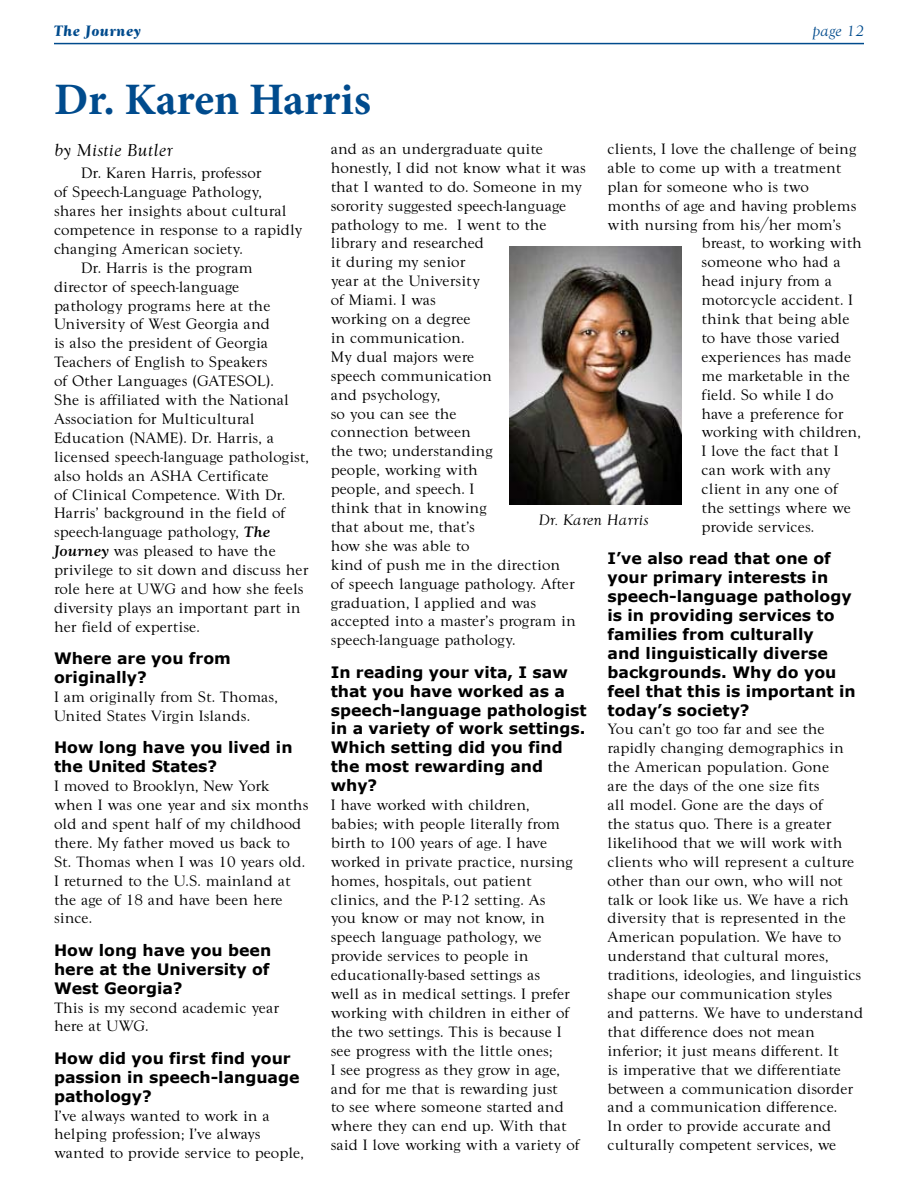
<style>
.page{position:relative;width:918px;height:1188px;background:#fff}
.page>*{position:absolute;margin:0;border:0;box-sizing:border-box;transform-origin:0 0}
.t1{font:700 45px "Minion Pro";letter-spacing:-.005em;color:#004b8d}
.t2{font:italic 18px "Goudy T";color:#000}
.t3{font:15.75px/18.9px "Goudy T";color:#000}
.t4{font:700 15.75px/18.9px "Verdana";color:#000}
.t5{font:italic 15.75px "Goudy T";color:#000}
.t6{font:italic 700 15.75px "Goudy T";color:#004b8d}
.t7{font:italic 15.75px "Goudy T";color:#004b8d}
.s1{font-family:"Goudy T Med Ita"}
</style>
<div class="page">
<hr style="left:54px;top:43px;width:810px;height:1px;background:#004b8d">
<img style="left:509px;top:247px;width:172px;height:257px">
<p class="t6" style="left:54px;top:21px;width:89px">The Journey</p>
<p class="t7" style="left:812px;top:21px;width:53px">page 12</p>
<h1 class="t1" style="left:54px;top:68px;width:318px">Dr. Karen Harris</h1>
<p class="t2" style="left:54px;top:139px;width:121px">by Mistie Butler</p>
<p class="t3" style="left:81px;top:163px;width:182px">Dr. Karen Harris, professor</p>
<p class="t3" style="left:54px;top:182px;width:209px">of Speech-Language Pathology,</p>
<p class="t3" style="left:54px;top:201px;width:234px">shares her insights about cultural</p>
<p class="t3" style="left:54px;top:220px;width:250px">competence in response to a rapidly</p>
<p class="t3" style="left:54px;top:239px;width:191px">changing American society.</p>
<p class="t3" style="left:81px;top:258px;width:173px">Dr. Harris is the program</p>
<p class="t3" style="left:54px;top:277px;width:187px">director of speech-language</p>
<p class="t3" style="left:54px;top:296px;width:218px">pathology programs here at the</p>
<p class="t3" style="left:54px;top:315px;width:217px">University of West Georgia and</p>
<p class="t3" style="left:54px;top:333px;width:216px">is also the president of Georgia</p>
<p class="t3" style="left:54px;top:352px;width:215px">Teachers of English to Speakers</p>
<p class="t3" style="left:54px;top:371px;width:221px">of Other Languages (GATESOL).</p>
<p class="t3" style="left:54px;top:390px;width:237px">She is affiliated with the National</p>
<p class="t3" style="left:54px;top:409px;width:202px">Association for Multicultural</p>
<p class="t3" style="left:54px;top:428px;width:222px">Education (NAME). Dr. Harris, a</p>
<p class="t3" style="left:54px;top:447px;width:256px">licensed speech-language pathologist,</p>
<p class="t3" style="left:54px;top:466px;width:216px">also holds an ASHA Certificate</p>
<p class="t3" style="left:54px;top:485px;width:233px">of Clinical Competence. With Dr.</p>
<p class="t3" style="left:54px;top:504px;width:233px">Harris’ background in the field of</p>
<p class="t3" style="left:54px;top:522px;width:218px">speech-language pathology, <span class="s1">The</span></p>
<p class="t3" style="left:54px;top:541px;width:223px"><span class="s1">Journey</span> was pleased to have the</p>
<p class="t3" style="left:54px;top:560px;width:256px">privilege to sit down and discuss her</p>
<p class="t3" style="left:54px;top:579px;width:251px">role here at UWG and how she feels</p>
<p class="t3" style="left:54px;top:598px;width:248px">diversity plays an important part in</p>
<p class="t3" style="left:54px;top:617px;width:147px">her field of expertise.</p>
<p class="t4" style="left:54px;top:649px;width:178px">Where are you from originally?</p>
<p class="t3" style="left:54px;top:687px;width:225px">I am originally from St. Thomas,<br>United States Virgin Islands.</p>
<p class="t4" style="left:54px;top:738px;width:240px">How long have you lived in the United States?</p>
<p class="t3" style="left:54px;top:776px;width:256px">I moved to Brooklyn, New York when I was one year and six months old and spent half of my childhood there. My father moved us back to<br>St. Thomas when I was 10 years old.<br>I returned to the U.S. mainland at the age of 18 and have been here since.</p>
<p class="t4" style="left:54px;top:940px;width:219px;text-align:justify">How long have you been here at the University of West Georgia?</p>
<p class="t3" style="left:54px;top:998px;width:227px">This is my second academic year here at UWG.</p>
<p class="t4" style="left:54px;top:1048px;width:247px">How did you first find your passion in speech-language pathology?</p>
<p class="t3" style="left:54px;top:1106px;width:251px">I’ve always wanted to work in a helping profession; I’ve always wanted to provide service to people,</p>
<p class="t3" style="left:607px;top:139px;width:251px">clients, I love the challenge of being</p>
<p class="t3" style="left:607px;top:158px;width:236px">able to come up with a treatment</p>
<p class="t3" style="left:607px;top:177px;width:203px">plan for someone who is two</p>
<p class="t3" style="left:607px;top:196px;width:251px">months of age and having problems</p>
<p class="t3" style="left:607px;top:215px;width:235px">with nursing from his/her mom’s</p>
<p class="t3" style="left:702px;top:234px;width:162px">breast, to working with</p>
<p class="t3" style="left:702px;top:253px;width:141px">someone who had a</p>
<p class="t3" style="left:702px;top:271px;width:132px">head injury from a</p>
<p class="t3" style="left:702px;top:290px;width:153px">motorcycle accident. I</p>
<p class="t3" style="left:702px;top:309px;width:150px">think that being able</p>
<p class="t3" style="left:702px;top:328px;width:140px">to have those varied</p>
<p class="t3" style="left:702px;top:347px;width:151px">experiences has made</p>
<p class="t3" style="left:702px;top:366px;width:150px">me marketable in the</p>
<p class="t3" style="left:702px;top:385px;width:133px">field. So while I do</p>
<p class="t3" style="left:702px;top:404px;width:144px">have a preference for</p>
<p class="t3" style="left:702px;top:423px;width:161px">working with children,</p>
<p class="t3" style="left:702px;top:442px;width:138px">I love the fact that I</p>
<p class="t3" style="left:702px;top:460px;width:131px">can work with any</p>
<p class="t3" style="left:702px;top:479px;width:138px">client in any one of</p>
<p class="t3" style="left:702px;top:498px;width:151px">the settings where we</p>
<p class="t3" style="left:702px;top:517px;width:114px">provide services.</p>
<p class="t4" style="left:607px;top:549px;width:250px">I’ve also read that one of your primary interests in speech-language pathology is in providing services to families from culturally<br>and linguistically diverse backgrounds. Why do you feel that this is important in today’s society?</p>
<p class="t3" style="left:607px;top:720px;width:257px">You can’t go too far and see the rapidly changing demographics in the American population. Gone<br>are the days of the one size fits<br>all model. Gone are the days of<br>the status quo. There is a greater likelihood that we will work with clients who will represent a culture other than our own, who will not talk or look like us. We have a rich diversity that is represented in the American population. We have to understand that cultural mores, traditions, ideologies, and linguistics shape our communication styles<br>and patterns. We have to understand that difference does not mean inferior; it just means different. It<br>is imperative that we differentiate between a communication disorder and a communication difference.<br>In order to provide accurate and culturally competent services, we</p>
<p class="t3" style="left:331px;top:139px;width:257px">and as an undergraduate quite honestly, I did not know what it was that I wanted to do. Someone in my sorority suggested speech-language pathology to me. I went to the library and researched<br>it during my senior<br>year at the University<br>of Miami. I was<br>working on a degree<br>in communication.<br>My dual majors were<br>speech communication<br>and psychology,<br>so you can see the<br>connection between<br>the two; understanding<br>people, working with<br>people, and speech. I<br>think that in knowing<br>that about me, that’s<br>how she was able to<br>kind of push me in the direction<br>of speech language pathology. After graduation, I applied and was accepted into a master’s program in speech-language pathology.</p>
<p class="t4" style="left:331px;top:662px;width:257px">In reading your vita, I saw that you have worked as a speech-language pathologist in a variety of work settings.<br>Which setting did you find the most rewarding and why?</p>
<p class="t3" style="left:331px;top:795px;width:250px">I have worked with children, babies; with people literally from birth to 100 years of age. I have worked in private practice, nursing homes, hospitals, out patient clinics, and the P-12 setting. As<br>you know or may not know, in speech language pathology, we provide services to people in educationally-based settings as<br>well as in medical settings. I prefer working with children in either of the two settings. This is because I see progress with the little ones;<br>I see progress as they grow in age, and for me that is rewarding just<br>to see where someone started and where they can end up. With that said I love working with a variety of</p>
<p class="t5" style="left:539px;top:511px;width:112px">Dr. Karen Harris</p>
</div>
